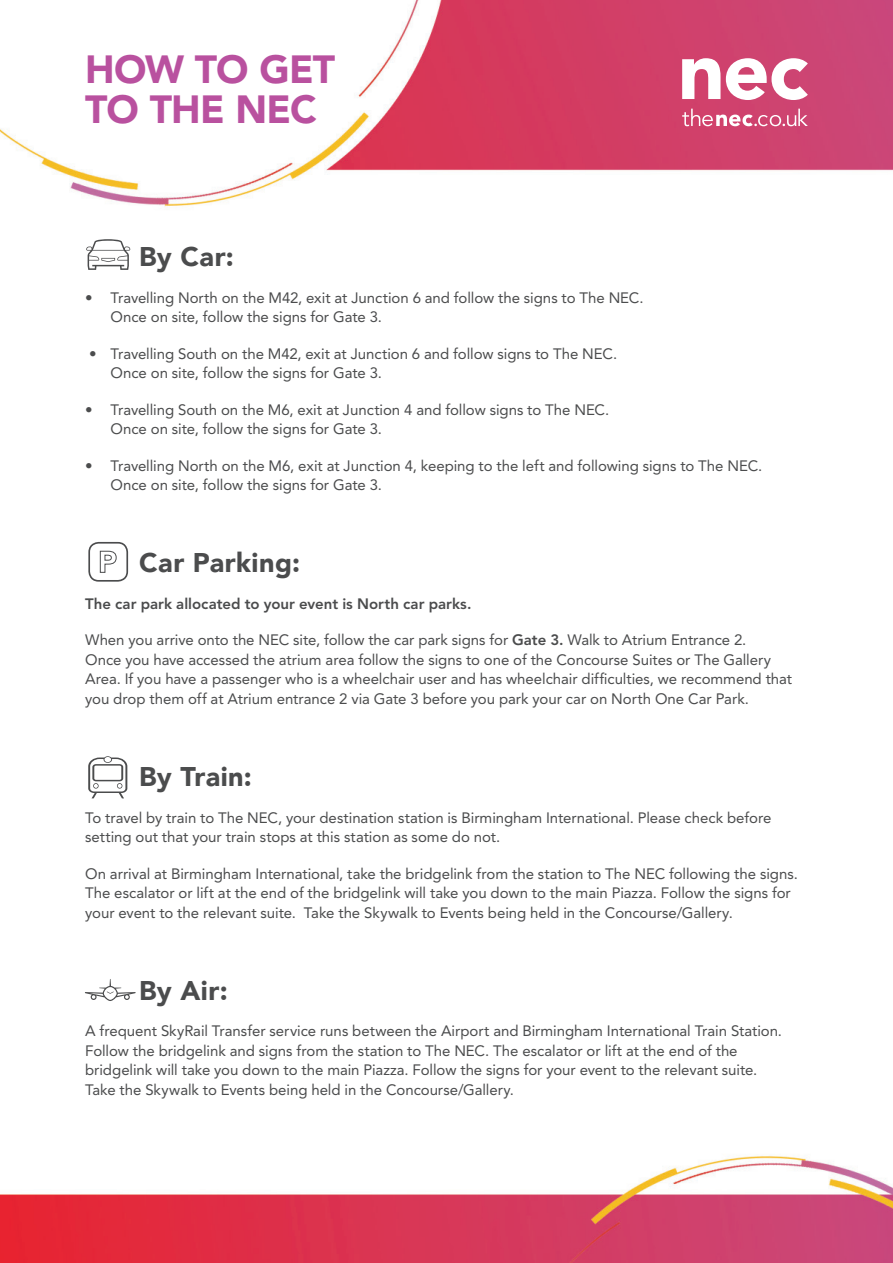
<style>
.page{position:relative;width:893px;height:1263px;background:#fff}
.page>*{position:absolute;margin:0;border:0;box-sizing:border-box;transform-origin:0 0}
.t1{font:900 39px/39.8px "Avenir LT Std";letter-spacing:-.02em;color:#b9519f}
.t2{font:900 27px "Avenir";letter-spacing:.015em;color:#4b4c4d}
.t3{font:15px/19.5px "Avenir LT Std";letter-spacing:-.005em;color:#4b4c4d}
.t4{font:800 15px "Avenir LT Std";color:#4b4c4d}
.s1{font-weight:800}
</style>
<div class="page">
<img style="left:0;top:1156px;width:893px;height:107px">
<img style="left:0;top:0;width:893px;height:207px">
<svg style="left:682px;top:58px;width:38px;height:41px"></svg>
<svg style="left:726px;top:58px;width:82px;height:42px"></svg>
<svg style="left:682px;top:109px;width:126px;height:17px;background:#db7292"></svg>
<svg style="left:86px;top:239px;width:44px;height:31px"></svg>
<svg style="left:88px;top:756px;width:39px;height:42px"></svg>
<svg style="left:85px;top:979px;width:51px;height:22px"></svg>
<div style="left:88px;top:542px;width:40px;height:40px;border:2px solid #4b4c4d;border-radius:9px"></div>
<svg style="left:99px;top:550px;width:18px;height:23px"></svg>
<h1 class="t1" style="left:85px;top:50px;width:252px">HOW TO GET<br>TO THE NEC</h1>
<h2 class="t2" style="left:139px;top:233px;width:96px">By Car:</h2>
<p class="t3" style="left:111px;top:288px;width:534px;text-indent:-26px">• Travelling North on the M42, exit at Junction 6 and follow the signs to The NEC.<br>Once on site, follow the signs for Gate 3.</p>
<p class="t3" style="left:111px;top:344px;width:508px;text-indent:-21px">• Travelling South on the M42, exit at Junction 6 and follow signs to The NEC.<br>Once on site, follow the signs for Gate 3.</p>
<p class="t3" style="left:111px;top:400px;width:500px;text-indent:-26px">• Travelling South on the M6, exit at Junction 4 and follow signs to The NEC.<br>Once on site, follow the signs for Gate 3.</p>
<p class="t3" style="left:111px;top:456px;width:653px;text-indent:-26px">• Travelling North on the M6, exit at Junction 4, keeping to the left and following signs to The NEC.<br>Once on site, follow the signs for Gate 3.</p>
<h2 class="t2" style="left:139px;top:540px;width:162px">Car Parking:</h2>
<p class="t4" style="left:85px;top:595px;width:388px">The car park allocated to your event is North car parks.</p>
<p class="t3" style="left:85px;top:630px;width:708px">When you arrive onto the NEC site, follow the car park signs for <span class="s1">Gate 3.</span> Walk to Atrium Entrance 2.<br>Once you have accessed the atrium area follow the signs to one of the Concourse Suites or The Gallery Area. If you have a passenger who is a wheelchair user and has wheelchair difficulties, we recommend that you drop them off at Atrium entrance 2 via Gate 3 before you park your car on North One Car Park.</p>
<h2 class="t2" style="left:139px;top:754px;width:114px">By Train:</h2>
<p class="t3" style="left:85px;top:808px;width:688px">To travel by train to The NEC, your destination station is Birmingham International. Please check before setting out that your train stops at this station as some do not.</p>
<p class="t3" style="left:85px;top:864px;width:714px">On arrival at Birmingham International, take the bridgelink from the station to The NEC following the signs.<br>The escalator or lift at the end of the bridgelink will take you down to the main Piazza. Follow the signs for your event to the relevant suite. Take the Skywalk to Events being held in the Concourse/Gallery.</p>
<h2 class="t2" style="left:139px;top:967px;width:90px">By Air:</h2>
<p class="t3" style="left:85px;top:1022px;width:698px">A frequent SkyRail Transfer service runs between the Airport and Birmingham International Train Station.<br>Follow the bridgelink and signs from the station to The NEC. The escalator or lift at the end of the bridgelink will take you down to the main Piazza. Follow the signs for your event to the relevant suite.<br>Take the Skywalk to Events being held in the Concourse/Gallery.</p>
</div>
